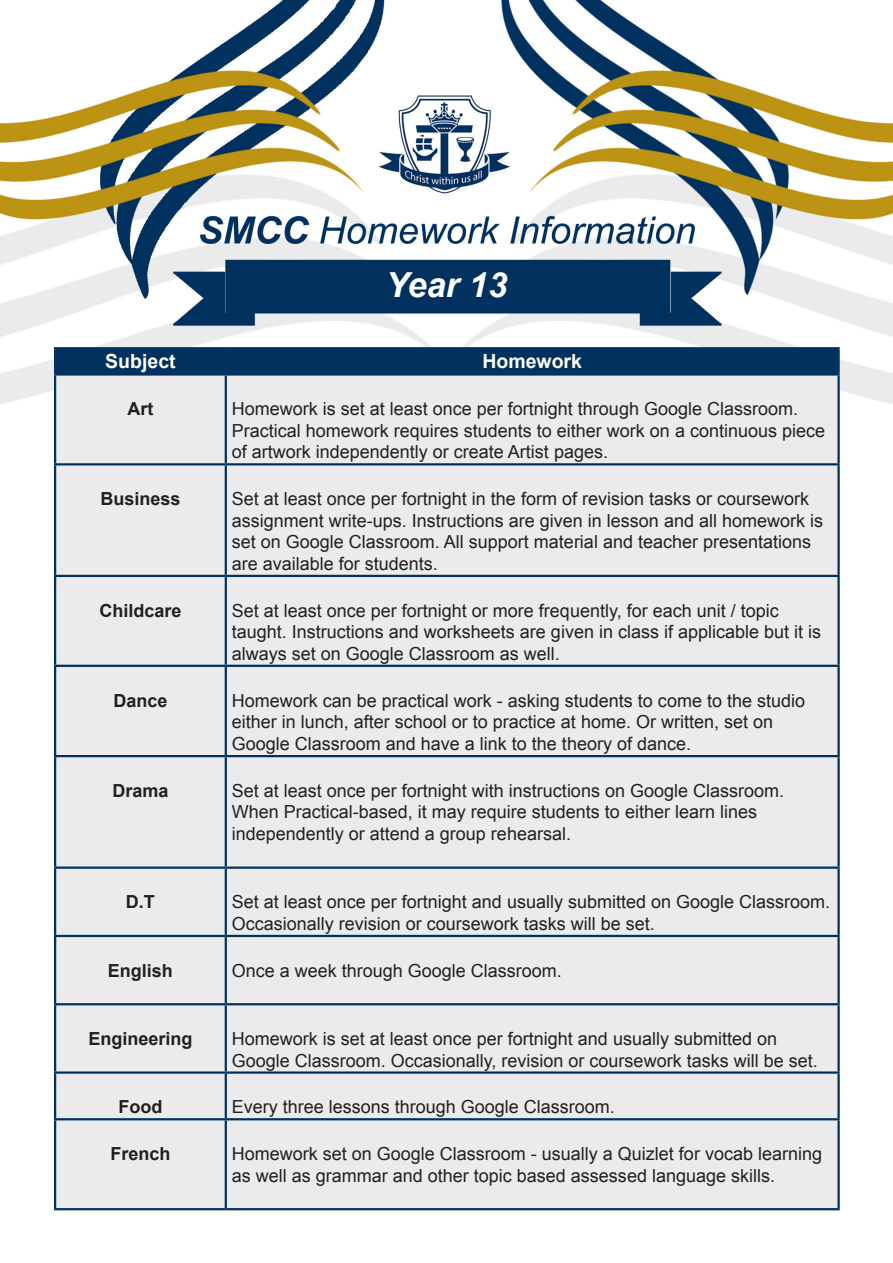
<style>
.page{position:relative;width:893px;height:1263px;background:#fff}
.page>*{position:absolute;margin:0;border:0;box-sizing:border-box;transform-origin:0 0}
.t1{font:italic 700 34.5px "Arial";color:#fff}
.t2{font:700 19.5px "Arial";color:#fff}
.t3{font:18px/21.6px "Arial";color:#231f20}
.t4{font:700 18px "Arial";color:#231f20}
</style>
<div class="page">
<img style="left:0;top:0;width:893px;height:404px">
<div style="left:56px;top:349px;width:781px;height:24px;background:#01315f"></div>
<div style="left:56px;top:376px;width:781px;height:832px;background:#ebebeb"></div>
<hr style="left:54px;top:347px;width:172px;height:2px;background:#01315f">
<hr style="left:54px;top:349px;width:2px;height:24px;background:#01315f">
<hr style="left:226px;top:347px;width:614px;height:2px;background:#01315f">
<hr style="left:225px;top:349px;width:2px;height:24px;background:#01315f">
<hr style="left:837px;top:349px;width:3px;height:24px;background:#01315f">
<hr style="left:54px;top:373px;width:172px;height:3px;background:#01315f">
<hr style="left:54px;top:376px;width:2px;height:87px;background:#01315f">
<hr style="left:226px;top:373px;width:614px;height:3px;background:#01315f">
<hr style="left:225px;top:376px;width:2px;height:87px;background:#01315f">
<hr style="left:837px;top:376px;width:3px;height:87px;background:#01315f">
<hr style="left:54px;top:463px;width:172px;height:2px;background:#01315f">
<hr style="left:54px;top:465px;width:2px;height:110px;background:#01315f">
<hr style="left:226px;top:463px;width:614px;height:2px;background:#01315f">
<hr style="left:225px;top:465px;width:2px;height:110px;background:#01315f">
<hr style="left:837px;top:465px;width:3px;height:110px;background:#01315f">
<hr style="left:54px;top:575px;width:172px;height:2px;background:#01315f">
<hr style="left:54px;top:577px;width:2px;height:88px;background:#01315f">
<hr style="left:226px;top:575px;width:614px;height:2px;background:#01315f">
<hr style="left:225px;top:577px;width:2px;height:88px;background:#01315f">
<hr style="left:837px;top:577px;width:3px;height:88px;background:#01315f">
<hr style="left:54px;top:665px;width:172px;height:2px;background:#01315f">
<hr style="left:54px;top:667px;width:2px;height:88px;background:#01315f">
<hr style="left:226px;top:665px;width:614px;height:2px;background:#01315f">
<hr style="left:225px;top:667px;width:2px;height:88px;background:#01315f">
<hr style="left:837px;top:667px;width:3px;height:88px;background:#01315f">
<hr style="left:54px;top:755px;width:172px;height:2px;background:#01315f">
<hr style="left:54px;top:757px;width:2px;height:109px;background:#01315f">
<hr style="left:226px;top:755px;width:614px;height:2px;background:#01315f">
<hr style="left:225px;top:757px;width:2px;height:109px;background:#01315f">
<hr style="left:837px;top:757px;width:3px;height:109px;background:#01315f">
<hr style="left:54px;top:866px;width:172px;height:3px;background:#01315f">
<hr style="left:54px;top:869px;width:2px;height:66px;background:#01315f">
<hr style="left:226px;top:866px;width:614px;height:3px;background:#01315f">
<hr style="left:225px;top:869px;width:2px;height:66px;background:#01315f">
<hr style="left:837px;top:869px;width:3px;height:66px;background:#01315f">
<hr style="left:54px;top:935px;width:172px;height:2px;background:#01315f">
<hr style="left:54px;top:937px;width:2px;height:66px;background:#01315f">
<hr style="left:226px;top:935px;width:614px;height:2px;background:#01315f">
<hr style="left:225px;top:937px;width:2px;height:66px;background:#01315f">
<hr style="left:837px;top:937px;width:3px;height:66px;background:#01315f">
<hr style="left:54px;top:1003px;width:172px;height:2px;background:#01315f">
<hr style="left:54px;top:1005px;width:2px;height:66px;background:#01315f">
<hr style="left:226px;top:1003px;width:614px;height:2px;background:#01315f">
<hr style="left:225px;top:1005px;width:2px;height:66px;background:#01315f">
<hr style="left:837px;top:1005px;width:3px;height:66px;background:#01315f">
<hr style="left:54px;top:1071px;width:172px;height:3px;background:#01315f">
<hr style="left:54px;top:1074px;width:2px;height:44px;background:#01315f">
<hr style="left:226px;top:1071px;width:614px;height:3px;background:#01315f">
<hr style="left:225px;top:1074px;width:2px;height:44px;background:#01315f">
<hr style="left:837px;top:1074px;width:3px;height:44px;background:#01315f">
<hr style="left:54px;top:1118px;width:172px;height:2px;background:#01315f">
<hr style="left:54px;top:1120px;width:2px;height:88px;background:#01315f">
<hr style="left:226px;top:1118px;width:614px;height:2px;background:#01315f">
<hr style="left:225px;top:1120px;width:2px;height:88px;background:#01315f">
<hr style="left:837px;top:1120px;width:3px;height:88px;background:#01315f">
<hr style="left:54px;top:1208px;width:172px;height:2px;background:#01315f">
<hr style="left:226px;top:1208px;width:614px;height:2px;background:#01315f">
<p class="t1" style="left:386px;top:263px;width:123px">Year 13</p>
<p class="t2" style="left:105px;top:349px;width:72px">Subject</p>
<p class="t2" style="left:482px;top:349px;width:101px">Homework</p>
<p class="t4" style="left:127px;top:397px;width:27px">Art</p>
<p class="t3" style="left:232px;top:398px;width:595px">Homework is set at least once per fortnight through Google Classroom.<br>Practical homework requires students to either work on a continuous piece of artwork independently or create Artist pages.</p>
<p class="t4" style="left:100px;top:487px;width:82px">Business</p>
<p class="t3" style="left:232px;top:488px;width:593px">Set at least once per fortnight in the form of revision tasks or coursework assignment write-ups. Instructions are given in lesson and all homework is set on Google Classroom. All support material and teacher presentations are available for students.</p>
<p class="t4" style="left:99px;top:598px;width:84px">Childcare</p>
<p class="t3" style="left:232px;top:600px;width:591px">Set at least once per fortnight or more frequently, for each unit / topic taught. Instructions and worksheets are given in class if applicable but it is always set on Google Classroom as well.</p>
<p class="t4" style="left:113px;top:688px;width:56px">Dance</p>
<p class="t3" style="left:232px;top:690px;width:575px">Homework can be practical work - asking students to come to the studio</p>
<p class="t3" style="left:232px;top:711px;width:543px">either in lunch, after school or to practice at home. Or written, set on</p>
<p class="t3" style="left:232px;top:733px;width:461px">Google Classroom and have a link to the theory of dance.</p>
<p class="t4" style="left:112px;top:779px;width:58px">Drama</p>
<p class="t3" style="left:232px;top:780px;width:554px">Set at least once per fortnight with instructions on Google Classroom.<br>When Practical-based, it may require students to either learn lines</p>
<p class="t3" style="left:232px;top:823px;width:341px">independently or attend a group rehearsal.</p>
<p class="t4" style="left:126px;top:890px;width:30px">D.T</p>
<p class="t3" style="left:232px;top:891px;width:600px">Set at least once per fortnight and usually submitted on Google Classroom.<br>Occasionally revision or coursework tasks will be set.</p>
<p class="t4" style="left:108px;top:958px;width:67px">English</p>
<p class="t3" style="left:232px;top:960px;width:332px">Once a week through Google Classroom.</p>
<p class="t4" style="left:88px;top:1027px;width:106px">Engineering</p>
<p class="t3" style="left:232px;top:1028px;width:547px">Homework is set at least once per fortnight and usually submitted on</p>
<p class="t3" style="left:232px;top:1050px;width:587px">Google Classroom. Occasionally, revision or coursework tasks will be set.</p>
<p class="t4" style="left:118px;top:1095px;width:45px">Food</p>
<p class="t3" style="left:232px;top:1096px;width:385px">Every three lessons through Google Classroom.</p>
<p class="t4" style="left:110px;top:1142px;width:62px">French</p>
<p class="t3" style="left:232px;top:1143px;width:592px">Homework set on Google Classroom - usually a Quizlet for vocab learning as well as grammar and other topic based assessed language skills.</p>
</div>
